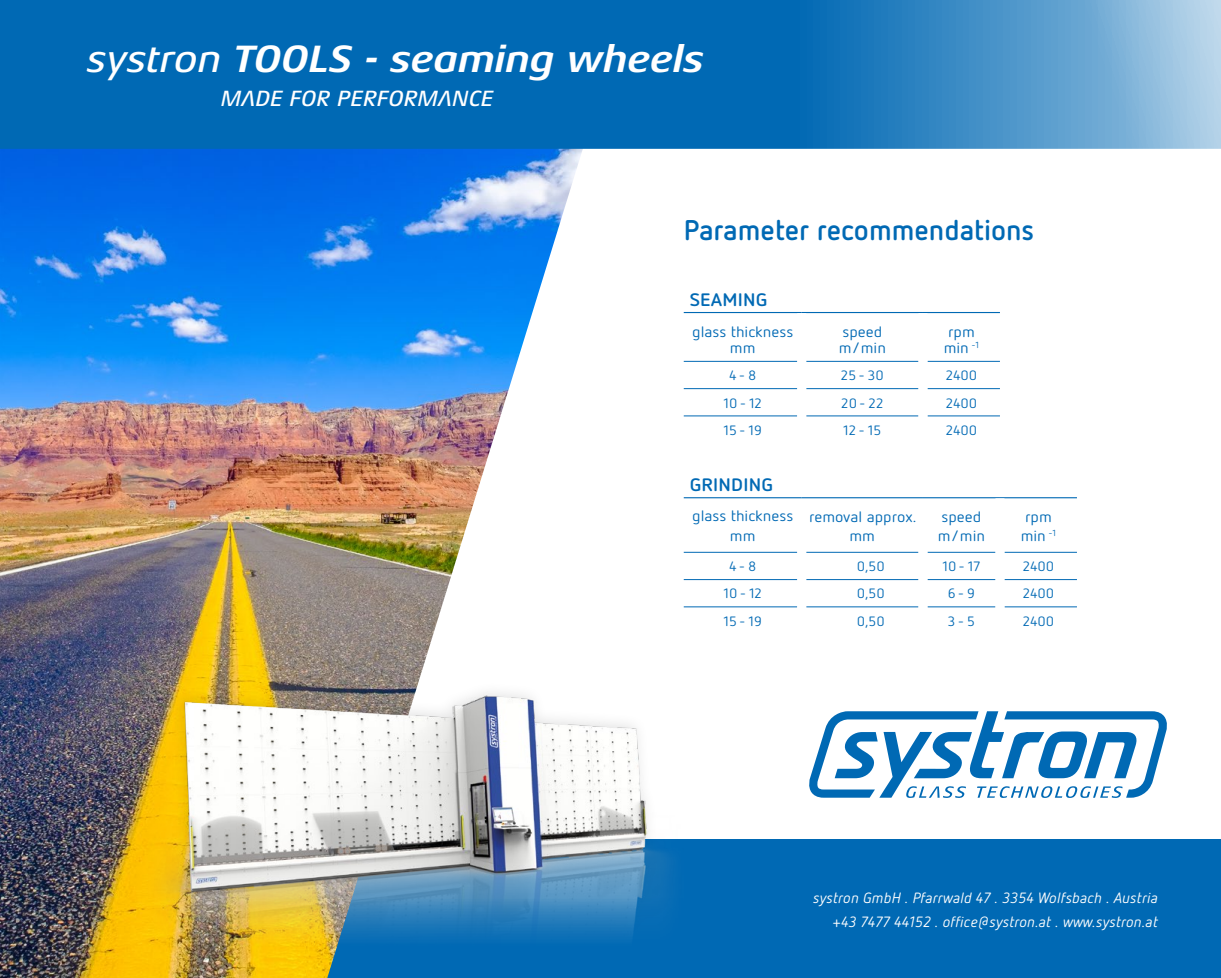
<style>
.page{position:relative;width:1221px;height:978px;background:#fff}
.page>*{position:absolute;margin:0;border:0;box-sizing:border-box;transform-origin:0 0}
.t1{font:italic 700 38.7px "Aeonis LT Pro";color:#fff}
.t2{font:700 28.5px "Netto Pro";color:#0069b4}
.t3{font:italic 500 22.35px "Aeonis LT Pro";color:#fff}
.t4{font:700 18px "Netto Pro";letter-spacing:.01em;color:#0069b4;scale:1.09 1}
.t5{font:15px "Netto Pro";color:#0069b4;scale:1.09 1}
.t6{font:italic 14.85px/24px "Netto Pro";letter-spacing:.01em;color:#fff;text-align:right}
.t7{font:13.5px "Netto Pro";color:#0069b4;scale:1.09 1}
.s1{font-weight:500}
</style>
<div class="page">
<div style="left:130px;top:840px;width:1090px;height:138px;background:#0069b4"></div>
<img style="left:0;top:149px;width:583px;height:829px">
<svg style="left:0;top:0;width:1220px;height:149px;background:#1c79bc"></svg>
<img style="left:147px;top:663px;width:540px;height:315px">
<hr style="left:683px;top:388px;width:114px;height:1px;background:#0069b4">
<hr style="left:806px;top:388px;width:112px;height:1px;background:#0069b4">
<hr style="left:927px;top:388px;width:72px;height:1px;background:#0069b4">
<hr style="left:683px;top:416px;width:114px;height:1px;background:#0069b4">
<hr style="left:806px;top:416px;width:112px;height:1px;background:#0069b4">
<hr style="left:927px;top:416px;width:72px;height:1px;background:#0069b4">
<hr style="left:683px;top:579px;width:114px;height:1px;background:#0069b4">
<hr style="left:806px;top:579px;width:112px;height:1px;background:#0069b4">
<hr style="left:927px;top:579px;width:68px;height:1px;background:#0069b4">
<hr style="left:1004px;top:579px;width:72px;height:1px;background:#0069b4">
<hr style="left:683px;top:607px;width:114px;height:1px;background:#0069b4">
<hr style="left:806px;top:607px;width:112px;height:1px;background:#0069b4">
<hr style="left:927px;top:607px;width:68px;height:1px;background:#0069b4">
<hr style="left:1004px;top:607px;width:72px;height:1px;background:#0069b4">
<hr style="left:683px;top:312px;width:118px;height:1px;background:#0069b4">
<hr style="left:801px;top:312px;width:121px;height:1px;background:#0069b4">
<hr style="left:922px;top:312px;width:77px;height:1px;background:#0069b4">
<hr style="left:683px;top:497px;width:118px;height:1px;background:#0069b4">
<hr style="left:801px;top:497px;width:121px;height:1px;background:#0069b4">
<hr style="left:922px;top:497px;width:77px;height:1px;background:#0069b4">
<hr style="left:999px;top:497px;width:77px;height:1px;background:#0069b4">
<hr style="left:683px;top:361px;width:114px;height:1px;background:#0069b4">
<hr style="left:806px;top:361px;width:112px;height:1px;background:#0069b4">
<hr style="left:927px;top:361px;width:72px;height:1px;background:#0069b4">
<hr style="left:683px;top:552px;width:114px;height:1px;background:#0069b4">
<hr style="left:806px;top:552px;width:112px;height:1px;background:#0069b4">
<hr style="left:927px;top:552px;width:68px;height:1px;background:#0069b4">
<hr style="left:1004px;top:552px;width:72px;height:1px;background:#0069b4">
<svg style="left:809px;top:711px;width:358px;height:87px"></svg>
<h1 class="t1" style="left:88px;top:38px;width:618px"><span class="s1">systron</span> TOOLS - seaming wheels</h1>
<h3 class="t3" style="left:221px;top:86px;width:274px">MADE FOR PERFORMANCE</h3>
<h2 class="t2" style="left:683px;top:211px;width:352px">Parameter recommendations</h2>
<p class="t4" style="left:689px;top:287px;width:73px">SEAMING</p>
<p class="t5" style="left:692px;top:322px;width:94px">glass thickness</p>
<p class="t5" style="left:842px;top:322px;width:38px">speed</p>
<p class="t5" style="left:948px;top:322px;width:26px">rpm</p>
<p class="t5" style="left:730px;top:338px;width:25px">mm</p>
<p class="t5" style="left:838px;top:338px;width:45px">m/min</p>
<p class="t5" style="left:943px;top:338px;width:34px">min <sup>-1</sup></p>
<p class="t7" style="left:729px;top:367px;width:26px">4 - 8</p>
<p class="t7" style="left:840px;top:367px;width:41px">25 - 30</p>
<p class="t7" style="left:945px;top:367px;width:30px">2400</p>
<p class="t7" style="left:723px;top:394px;width:37px">10 - 12</p>
<p class="t7" style="left:841px;top:394px;width:40px">20 - 22</p>
<p class="t7" style="left:945px;top:394px;width:30px">2400</p>
<p class="t7" style="left:723px;top:421px;width:37px">15 - 19</p>
<p class="t7" style="left:843px;top:421px;width:36px">12 - 15</p>
<p class="t7" style="left:945px;top:421px;width:30px">2400</p>
<p class="t4" style="left:689px;top:473px;width:78px">GRINDING</p>
<p class="t5" style="left:692px;top:507px;width:207px">glass thickness removal approx.</p>
<p class="t5" style="left:941px;top:507px;width:38px">speed</p>
<p class="t5" style="left:1025px;top:507px;width:26px">rpm</p>
<p class="t5" style="left:730px;top:526px;width:25px">mm</p>
<p class="t5" style="left:849px;top:526px;width:25px">mm</p>
<p class="t5" style="left:937px;top:526px;width:45px">m/min</p>
<p class="t5" style="left:1020px;top:526px;width:34px">min <sup>-1</sup></p>
<p class="t7" style="left:729px;top:558px;width:26px">4 - 8</p>
<p class="t7" style="left:856px;top:558px;width:27px">0,50</p>
<p class="t7" style="left:942px;top:558px;width:36px">10 - 17</p>
<p class="t7" style="left:1022px;top:558px;width:30px">2400</p>
<p class="t7" style="left:723px;top:585px;width:37px">10 - 12</p>
<p class="t7" style="left:856px;top:585px;width:27px">0,50</p>
<p class="t7" style="left:947px;top:585px;width:27px">6 - 9</p>
<p class="t7" style="left:1022px;top:585px;width:30px">2400</p>
<p class="t7" style="left:723px;top:612px;width:37px">15 - 19</p>
<p class="t7" style="left:856px;top:612px;width:27px">0,50</p>
<p class="t7" style="left:947px;top:612px;width:26px">3 - 5</p>
<p class="t7" style="left:1022px;top:612px;width:30px">2400</p>
<p class="t6" style="left:813px;top:885px;width:346px">systron GmbH . Pfarrwald 47 . 3354 Wolfsbach . Austria +43 7477 44152 . office@systron.at . www.systron.at</p>
</div>
